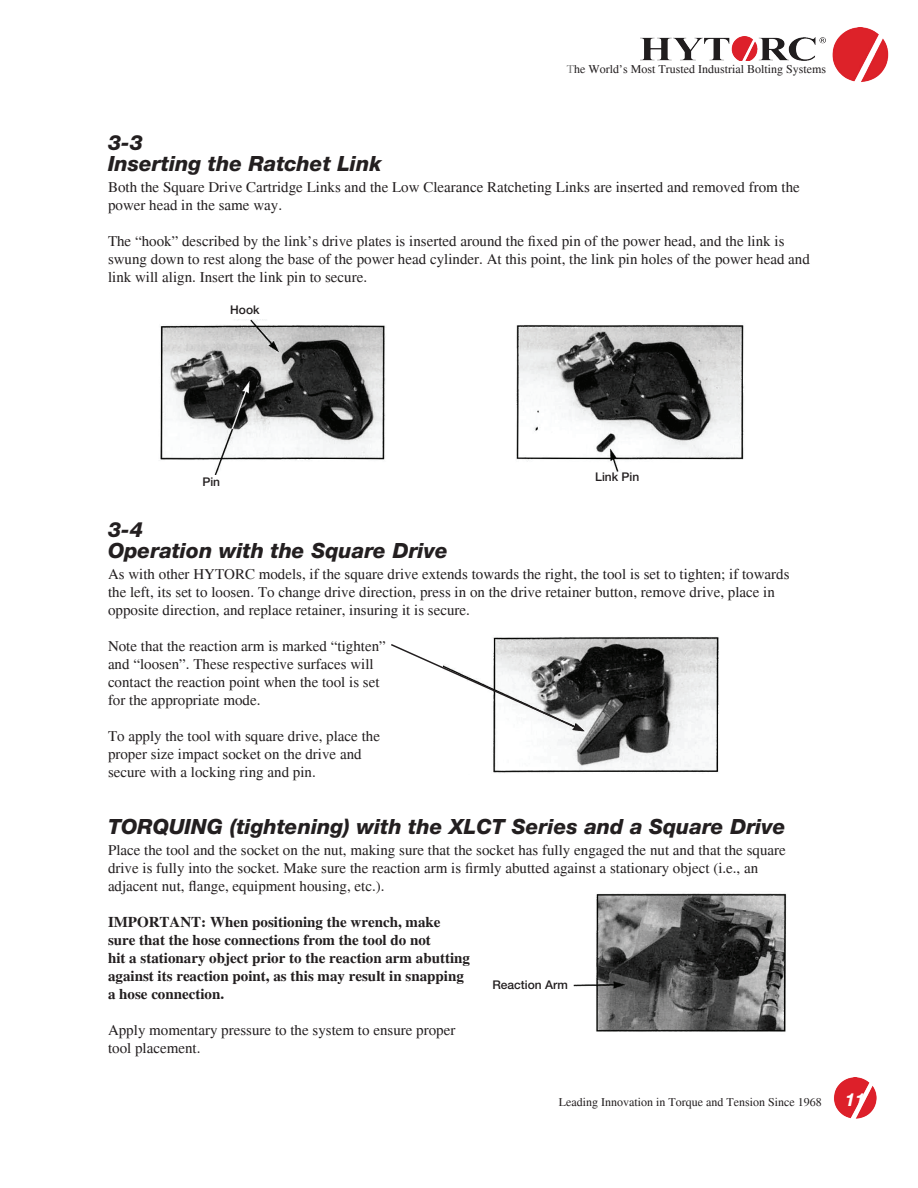
<style>
.page{position:relative;width:918px;height:1188px;background:#fff}
.page>*{position:absolute;margin:0;border:0;box-sizing:border-box;transform-origin:0 0}
.t1{font:italic 800 21px/21px "Helvetica Neue LT Std";color:#231f20}
.t2{font:italic 700 18px "Helvetica Neue LT Std";color:#fff}
.t3{font:15px/18px "Times";color:#231f20}
.t4{font:700 15px/18px "Times";color:#231f20}
.t5{font:12px "Times";color:#231f20}
.t6{font:500 12px "Helvetica Neue LT Std";color:#231f20}
.s1{color:#7a7a79}
</style>
<div class="page">
<img style="left:516px;top:325px;width:228px;height:147px">
<img style="left:160px;top:319px;width:226px;height:156px">
<img style="left:493px;top:637px;width:226px;height:136px">
<svg style="left:391px;top:643px;width:193px;height:88px"></svg>
<img style="left:573px;top:893px;width:214px;height:139px">
<img style="left:834px;top:1077px;width:43px;height:42px">
<img style="left:832px;top:27px;width:57px;height:55px">
<img style="left:641px;top:36px;width:184px;height:24px">
<p class="t5" style="left:567px;top:63px;width:261px"><span class="s1">T</span>he World’s Most Trusted Industrial Bolting Systems</p>
<h1 class="t1" style="left:108px;top:132px;width:275px">3-3<br>Inserting the Ratchet Link</h1>
<p class="t3" style="left:108px;top:178px;width:693px">Both the Square Drive Cartridge Links and the Low Clearance Ratcheting Links are inserted and removed from the power head in the same way.</p>
<p class="t3" style="left:108px;top:232px;width:703px">The “hook” described by the link’s drive plates is inserted around the fixed pin of the power head, and the link is swung down to rest along the base of the power head cylinder. At this point, the link pin holes of the power head and link will align. Insert the link pin to secure.</p>
<p class="t6" style="left:230px;top:302px;width:31px">Hook</p>
<p class="t6" style="left:202px;top:475px;width:19px">Pin</p>
<p class="t6" style="left:595px;top:469px;width:46px">Link Pin</p>
<h1 class="t1" style="left:108px;top:519px;width:341px">3-4<br>Operation with the Square Drive</h1>
<p class="t3" style="left:108px;top:565px;width:683px">As with other HYTORC models, if the square drive extends towards the right, the tool is set to tighten; if towards the left, its set to loosen. To change drive direction, press in on the drive retainer button, remove drive, place in opposite direction, and replace retainer, insuring it is secure.</p>
<p class="t3" style="left:108px;top:637px;width:279px">Note that the reaction arm is marked “tighten” and “loosen”. These respective surfaces will contact the reaction point when the tool is set for the appropriate mode.</p>
<p class="t3" style="left:108px;top:727px;width:274px">To apply the tool with square drive, place the proper size impact socket on the drive and secure with a locking ring and pin.</p>
<h1 class="t1" style="left:108px;top:816px;width:679px">TORQUING (tightening) with the XLCT Series and a Square Drive</h1>
<p class="t3" style="left:108px;top:841px;width:679px">Place the tool and the socket on the nut, making sure that the socket has fully engaged the nut and that the square drive is fully into the socket. Make sure the reaction arm is firmly abutted against a stationary object (i.e., an adjacent nut, flange, equipment housing, etc.).</p>
<p class="t4" style="left:108px;top:913px;width:364px">IMPORTANT: When positioning the wrench, make sure that the hose connections from the tool do not<br>hit a stationary object prior to the reaction arm abutting against its reaction point, as this may result in snapping a hose connection.</p>
<p class="t3" style="left:108px;top:1021px;width:349px">Apply momentary pressure to the system to ensure proper tool placement.</p>
<p class="t6" style="left:492px;top:977px;width:77px">Reaction Arm</p>
<p class="t5" style="left:559px;top:1095px;width:264px">Leading Innovation in Torque and Tension Since 1968</p>
<p class="t2" style="left:845px;top:1088px;width:22px">11</p>
</div>
